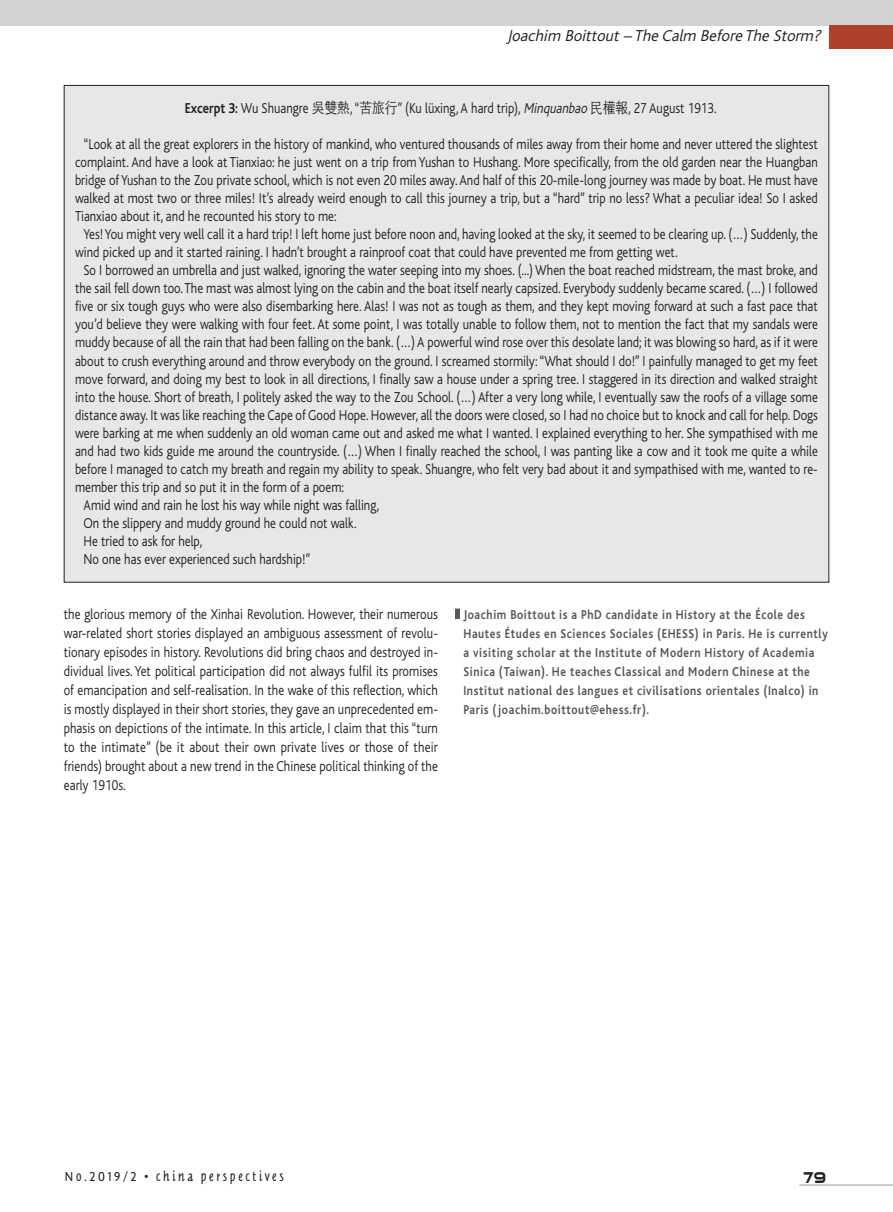
<style>
.page{position:relative;width:893px;height:1212px;background:#fff}
.page>*{position:absolute;margin:0;border:0;box-sizing:border-box;transform-origin:0 0}
.t1{font:italic 300 16.5px "Bliss";color:#231f20}
.t2{font:300 15px/19px "Bliss";color:#231f20;text-align:justify;scale:.85 1}
.t3{font:15px "Sui Generis Deluxe";color:#231f20;scale:.9 1}
.t4{font:700 13.5px/19px "Bliss";letter-spacing:.05em;color:#57585a;scale:.85 1}
.t5{font:13.5px "Tannhauser Plain";letter-spacing:.2em;color:#231f20}
.s1{font-weight:700}
.s2{font-family:"ST Heiti TC"}
.s3{font-style:italic}
</style>
<div class="page">
<div style="left:0;top:0;width:893px;height:26px;background:#d1d2d4"></div>
<hr style="left:799px;top:1185px;width:94px;height:1px;background:#939598">
<div style="left:829px;top:25px;width:64px;height:23px;background:#af402b"></div>
<div style="left:65px;top:86px;width:763px;height:496px;background:#e6e7e9"></div>
<p class="t1" style="left:507px;top:29px;width:319px">Joachim Boittout– The Calm Before The Storm?</p>
<p class="t2" style="left:185px;top:100px;width:627px"><span class="s1">Excerpt 3:</span> Wu Shuangre <span class="s2">吳雙熱</span>, “<span class="s2">苦旅行</span>” (Ku lüxing, A hard trip), <span class="s3">Minquanbao</span> <span class="s2">民權報</span>, 27 August 1913.</p>
<p class="t2" style="left:84px;top:136px;width:865px">“Look at all the great explorers in the history of mankind, who ventured thousands of miles away from their home and never uttered the slightest</p>
<p class="t2" style="left:75px;top:154px;width:875px">complaint. And have a look at Tianxiao: he just went on a trip from Yushan to Hushang. More specifically, from the old garden near the Huangban</p>
<p class="t2" style="left:75px;top:172px;width:875px">bridge of Yushan to the Zou private school, which is not even 20 miles away. And half of this 20-mile-long journey was made by boat. He must have</p>
<p class="t2" style="left:75px;top:190px;width:875px">walked at most two or three miles! It’s already weird enough to call this journey a trip, but a “hard” trip no less? What a peculiar idea! So I asked</p>
<p class="t2" style="left:75px;top:208px;width:309px">Tianxiao about it, and he recounted his story to me:</p>
<p class="t2" style="left:84px;top:226px;width:865px">Yes! You might very well call it a hard trip! I left home just before noon and, having looked at the sky, it seemed to be clearing up. (…) Suddenly, the</p>
<p class="t2" style="left:75px;top:244px;width:711px">wind picked up and it started raining. I hadn’t brought a rainproof coat that could have prevented me from getting wet.</p>
<p class="t2" style="left:84px;top:262px;width:865px">So I borrowed an umbrella and just walked, ignoring the water seeping into my shoes. (...) When the boat reached midstream, the mast broke, and</p>
<p class="t2" style="left:75px;top:280px;width:875px">the sail fell down too. The mast was almost lying on the cabin and the boat itself nearly capsized. Everybody suddenly became scared. (…) I followed</p>
<p class="t2" style="left:75px;top:298px;width:875px">five or six tough guys who were also disembarking here. Alas! I was not as tough as them, and they kept moving forward at such a fast pace that</p>
<p class="t2" style="left:75px;top:316px;width:875px">you’d believe they were walking with four feet. At some point, I was totally unable to follow them, not to mention the fact that my sandals were</p>
<p class="t2" style="left:75px;top:334px;width:875px">muddy because of all the rain that had been falling on the bank. (…) A powerful wind rose over this desolate land; it was blowing so hard, as if it were</p>
<p class="t2" style="left:75px;top:352px;width:875px">about to crush everything around and throw everybody on the ground. I screamed stormily: “What should I do!” I painfully managed to get my feet</p>
<p class="t2" style="left:75px;top:370px;width:875px">move forward, and doing my best to look in all directions, I finally saw a house under a spring tree. I staggered in its direction and walked straight</p>
<p class="t2" style="left:75px;top:388px;width:875px">into the house. Short of breath, I politely asked the way to the Zou School. (…) After a very long while, I eventually saw the roofs of a village some</p>
<p class="t2" style="left:75px;top:406px;width:875px">distance away. It was like reaching the Cape of Good Hope. However, all the doors were closed, so I had no choice but to knock and call for help. Dogs</p>
<p class="t2" style="left:75px;top:424px;width:875px">were barking at me when suddenly an old woman came out and asked me what I wanted. I explained everything to her. She sympathised with me</p>
<p class="t2" style="left:75px;top:442px;width:875px">and had two kids guide me around the countryside. (…) When I finally reached the school, I was panting like a cow and it took me quite a while</p>
<p class="t2" style="left:75px;top:460px;width:875px">before I managed to catch my breath and regain my ability to speak. Shuangre, who felt very bad about it and sympathised with me, wanted to re-</p>
<p class="t2" style="left:75px;top:478px;width:318px">member this trip and so put it in the form of a poem:</p>
<p class="t2" style="left:84px;top:496px;width:350px">Amid wind and rain he lost his way while night was falling,</p>
<p class="t2" style="left:84px;top:514px;width:323px">On the slippery and muddy ground he could not walk.</p>
<p class="t2" style="left:84px;top:532px;width:141px">He tried to ask for help,</p>
<p class="t2" style="left:84px;top:550px;width:269px">No one has ever experienced such hardship!”</p>
<p class="t2" style="left:64px;top:605px;width:442px">the glorious memory of the Xinhai Revolution. However, their numerous war-related short stories displayed an ambiguous assessment of revolu&shy;tionary episodes in history. Revolutions did bring chaos and destroyed in&shy;dividual lives. Yet political participation did not always fulfil its promises of emancipation and self-realisation. In the wake of this reflection, which is mostly displayed in their short stories, they gave an unprecedented em&shy;phasis on depictions of the intimate. In this article, I claim that this “turn to the intimate” (be it about their own private lives or those of their friends) brought about a new trend in the Chinese political thinking of the early 1910s.</p>
<p class="t4" style="left:463px;top:606px;width:430px">Joachim Boittout is a PhD candidate in History at the École des Hautes Études en Sciences Sociales (EHESS) in Paris. He is currently a visiting scholar at the Institute of Modern History of Academia Sinica (Taiwan). He teaches Classical and Modern Chinese at the Institut national des langues et civilisations orientales (Inalco) in Paris (joachim.boittout@ehess.fr).</p>
<p class="t5" style="left:65px;top:1170px;width:220px">No.2019/2 • china perspectives</p>
<p class="t3" style="left:804px;top:1171px;width:27px">79</p>
</div>
